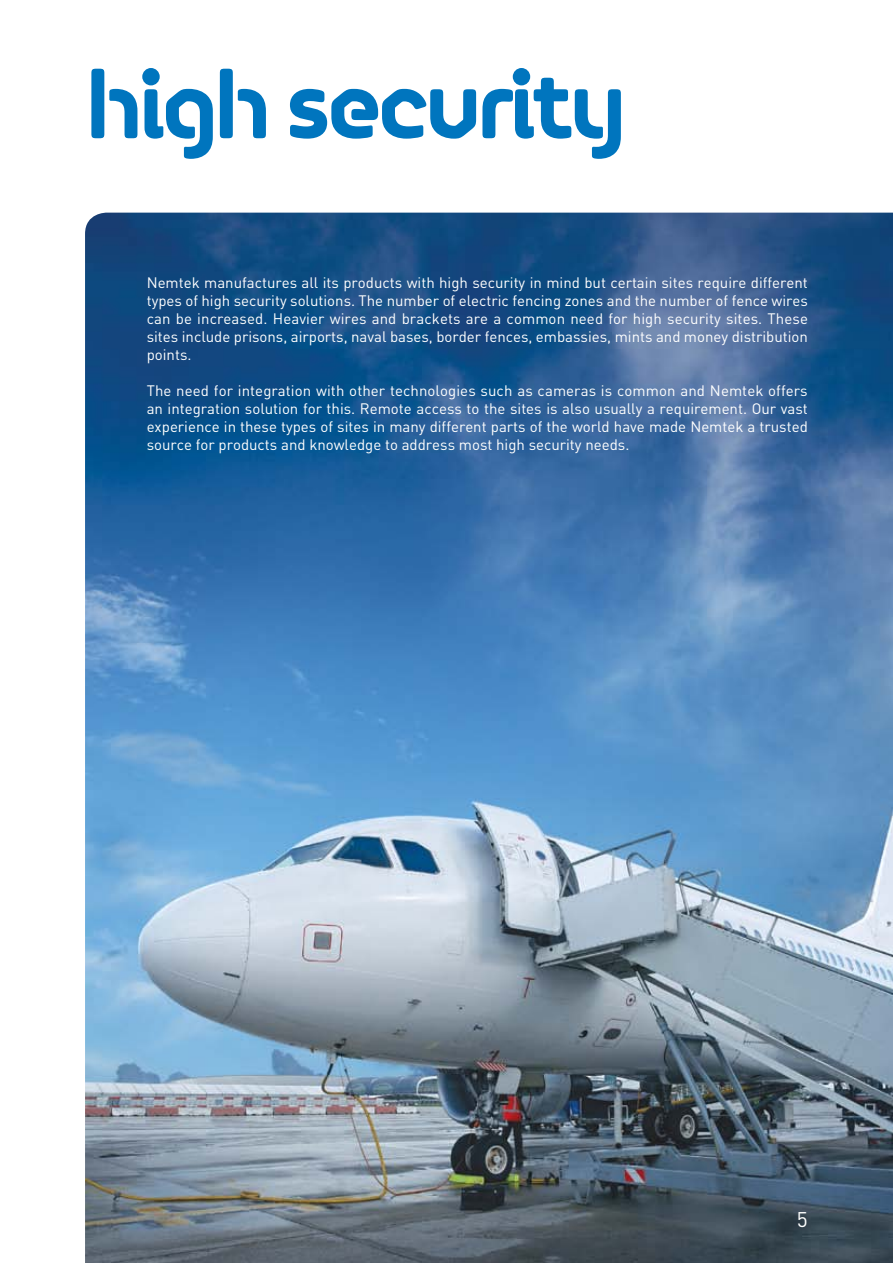
<style>
.page{position:relative;width:893px;height:1263px;background:#fff}
.page>*{position:absolute;margin:0;border:0;box-sizing:border-box;transform-origin:0 0}
.t1{font:700 97.95px "FS Alvar";letter-spacing:-.05em;color:#0075be}
.t2{font:21px "DIN Pro";color:#fff}
.t3{font:15px/18px "DIN Pro";color:#fff;text-align:justify}
</style>
<div class="page">
<img style="left:85px;top:213px;width:807px;height:1050px">
<h1 class="t1" style="left:85px;top:18px;width:544px">high security</h1>
<p class="t3" style="left:147px;top:273px;width:663px">Nemtek manufactures all its products with high security in mind but certain sites require different types of high security solutions. The number of electric fencing zones and the number of fence wires can be increased. Heavier wires and brackets are a common need for high security sites. These sites include prisons, airports, naval bases, border fences, embassies, mints and money distribution points.</p>
<p class="t3" style="left:147px;top:381px;width:663px">The need for integration with other technologies such as cameras is common and Nemtek offers an integration solution for this. Remote access to the sites is also usually a requirement. Our vast experience in these types of sites in many different parts of the world have made Nemtek a trusted source for products and knowledge to address most high security needs.</p>
<h2 class="t2" style="left:797px;top:1205px;width:12px">5</h2>
</div>
